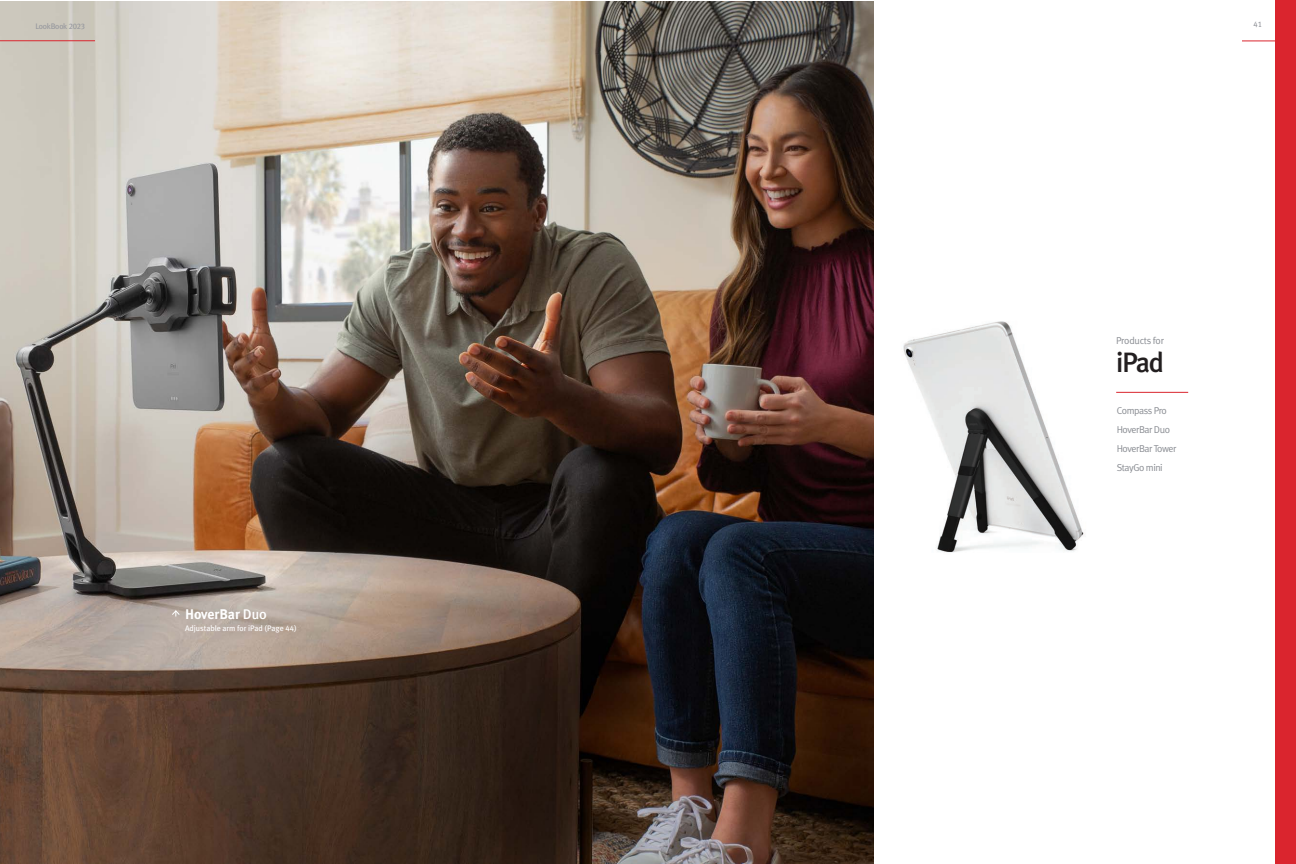
<style>
.page{position:relative;width:1296px;height:864px;background:#fff}
.page>*{position:absolute;margin:0;border:0;box-sizing:border-box;transform-origin:0 0}
.t1{font:500 28px "Meta Plus";color:#231f20}
.t2{font:700 14px "Meta Plus";letter-spacing:-.005em;color:#fff}
.t3{font:10px "Meta Plus Normal";letter-spacing:-.045em;color:#8a8d93}
.t4{font:10px "Meta Plus Normal";letter-spacing:-.025em;color:#8a8d93}
.t5{font:8px "Meta Plus";letter-spacing:-.005em;color:#fff}
.t6{font:8px "Meta Plus";letter-spacing:-.03em;color:#95979d}
.t7{font:8px "Meta Plus Book Caps";color:#95979d}
.s1{font-family:"Meta Plus Book Caps"}
.s2{font-weight:500}
</style>
<div class="page">
<img style="left:0;top:1px;width:874px;height:863px">
<svg style="left:171px;top:610px;width:9px;height:7px"></svg>
<div style="left:1276px;top:0;width:20px;height:864px;background:#da252e"></div>
<hr style="left:1116px;top:392px;width:72px;height:1px;background:#da252e">
<img style="left:903px;top:321px;width:181px;height:232px">
<hr style="left:0;top:40px;width:95px;height:1px;background:#da252e">
<hr style="left:1242px;top:41px;width:54px;height:1px;background:#da252e">
<p class="t6" style="left:36px;top:22px;width:51px">LookBook <span class="s1">2023</span></p>
<p class="t7" style="left:1253px;top:20px;width:10px">41</p>
<p class="t2" style="left:185px;top:606px;width:83px">HoverBar <span class="s2">Du0</span></p>
<p class="t5" style="left:185px;top:623px;width:113px">Adjustable arm for iPad (Page <span class="s1">44</span>)</p>
<p class="t4" style="left:1116px;top:335px;width:49px">Products for</p>
<p class="t1" style="left:1116px;top:346px;width:49px">iPad</p>
<p class="t3" style="left:1117px;top:405px;width:52px">Compass Pro</p>
<p class="t3" style="left:1117px;top:424px;width:55px">HoverBar Duo</p>
<p class="t3" style="left:1117px;top:443px;width:61px">HoverBar Tower</p>
<p class="t3" style="left:1117px;top:462px;width:48px">StayGo mini</p>
</div>
